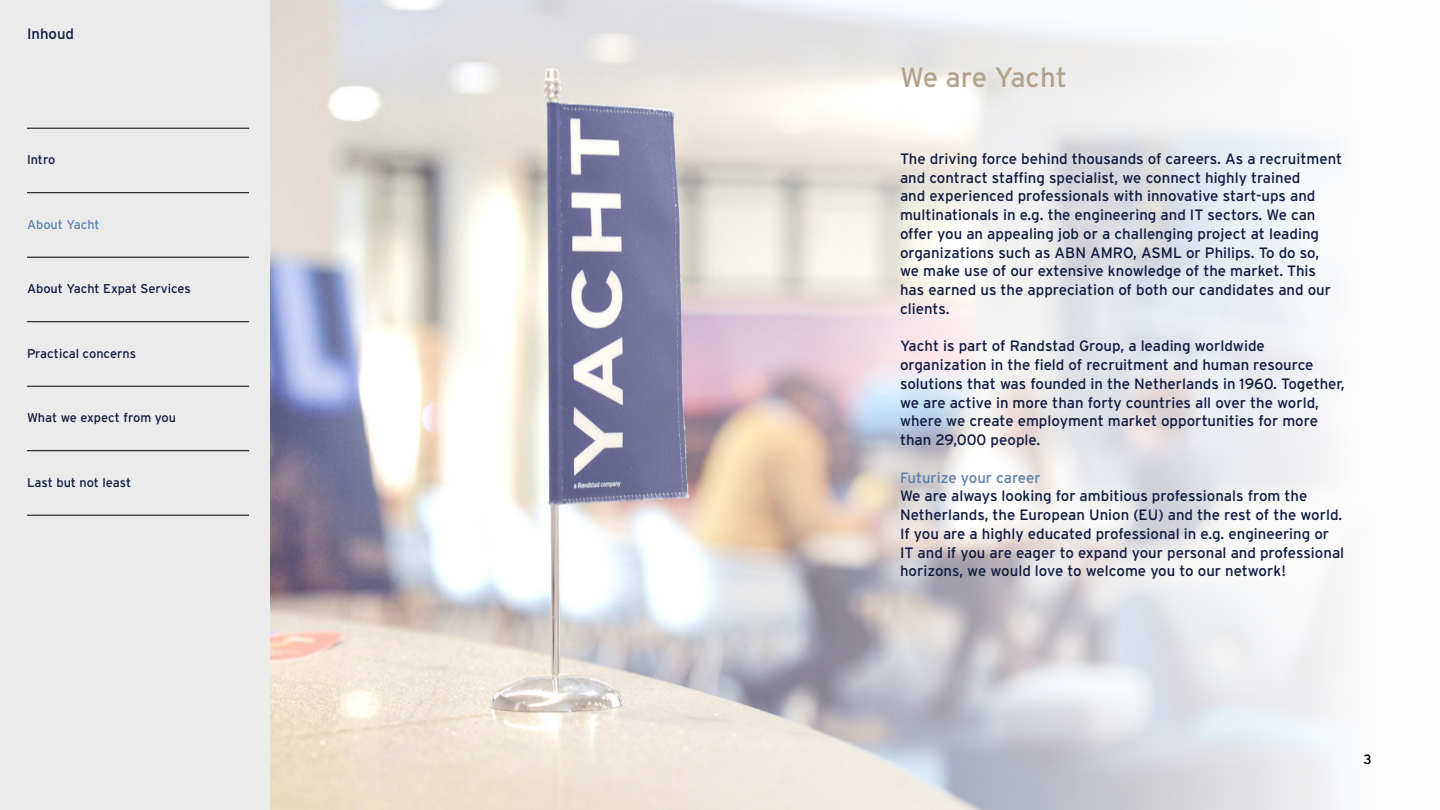
<style>
.page{position:relative;width:1440px;height:810px;background:#fff}
.page>*{position:absolute;margin:0;border:0;box-sizing:border-box;transform-origin:0 0}
.t1{font:27.75px "Interstate";letter-spacing:-.005em;color:#b4a38a}
.t2{font:15px/18.8px "Interstate";color:#0f1941}
.t3{font:15px "Interstate";color:#5c81ac}
.t4{font:13.5px "Interstate";color:#000}
.t5{font:12.75px "Interstate";color:#0f1941}
.t6{font:12.75px "Interstate";color:#5c81ac}
</style>
<div class="page">
<img style="left:270px;top:0;width:1073px;height:810px">
<div style="left:0;top:0;width:270px;height:810px;background:#ebebeb"></div>
<hr style="left:27px;top:128px;width:222px;height:1px;background:#000">
<hr style="left:27px;top:193px;width:222px;height:1px;background:#000">
<hr style="left:27px;top:257px;width:222px;height:1px;background:#000">
<hr style="left:27px;top:322px;width:222px;height:1px;background:#000">
<hr style="left:27px;top:386px;width:222px;height:1px;background:#000">
<hr style="left:27px;top:451px;width:222px;height:1px;background:#000">
<hr style="left:27px;top:515px;width:222px;height:1px;background:#000">
<p class="t2" style="left:27px;top:24px;width:49px">Inhoud</p>
<p class="t5" style="left:27px;top:152px;width:30px">Intro</p>
<p class="t6" style="left:27px;top:217px;width:74px">About Yacht</p>
<p class="t5" style="left:27px;top:281px;width:165px">About Yacht Expat Services</p>
<p class="t5" style="left:27px;top:346px;width:111px">Practical concerns</p>
<p class="t5" style="left:27px;top:410px;width:151px">What we expect from you</p>
<p class="t5" style="left:27px;top:475px;width:106px">Last but not least</p>
<h1 class="t1" style="left:900px;top:60px;width:168px">We are Yacht</h1>
<p class="t2" style="left:900px;top:149px;width:444px">The driving force behind thousands of careers. As a recruitment and contract staffing specialist, we connect highly trained<br>and experienced professionals with innovative start-ups and multinationals in e.g. the engineering and IT sectors. We can offer you an appealing job or a challenging project at leading organizations such as ABN AMRO, ASML or Philips. To do so,<br>we make use of our extensive knowledge of the market. This has earned us the appreciation of both our candidates and our clients.</p>
<p class="t2" style="left:900px;top:337px;width:446px">Yacht is part of Randstad Group, a leading worldwide organization in the field of recruitment and human resource solutions that was founded in the Netherlands in 1960. Together, we are active in more than forty countries all over the world, where we create employment market opportunities for more than 29,000 people.</p>
<p class="t3" style="left:900px;top:468px;width:142px">Futurize your career</p>
<p class="t2" style="left:900px;top:487px;width:446px">We are always looking for ambitious professionals from the Netherlands, the European Union (EU) and the rest of the world.<br>If you are a highly educated professional in e.g. engineering or IT and if you are eager to expand your personal and professional horizons, we would love to welcome you to our network!</p>
<p class="t4" style="left:1364px;top:751px;width:10px">3</p>
</div>
